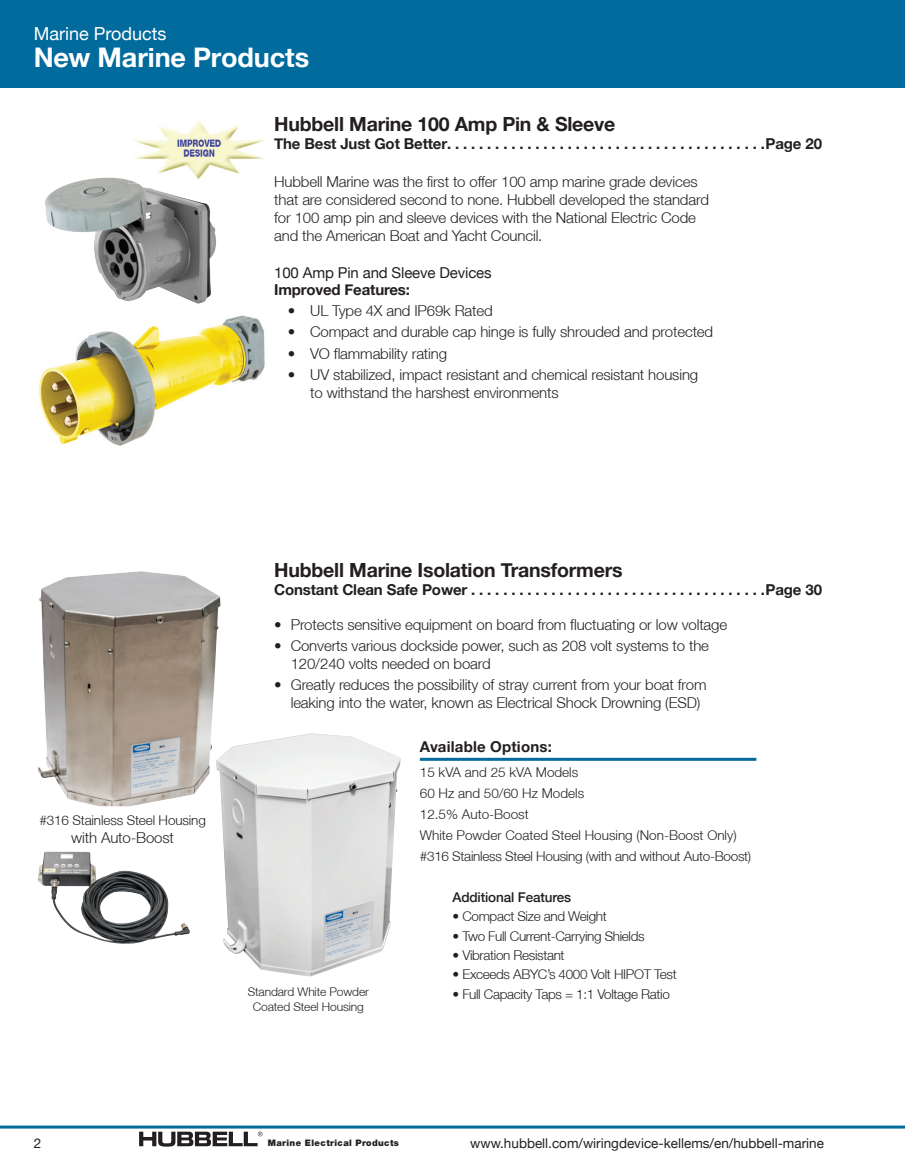
<style>
.page{position:relative;width:905px;height:1175px;background:#fff}
.page>*{position:absolute;margin:0;border:0;box-sizing:border-box;transform-origin:0 0}
.t1{font:700 27px "Helvetica Neue";letter-spacing:-.005em;color:#fff}
.t2{font:700 19.5px "Helvetica Neue";letter-spacing:-.01em;color:#231f20}
.t3{font:18px "Helvetica Neue";color:#fff}
.t4{font:300 15px/18px "Helvetica Neue";letter-spacing:-.01em;color:#231f20}
.t5{font:700 15px "Helvetica Neue";letter-spacing:-.01em;color:#231f20}
.t6{font:15px "Helvetica Neue";letter-spacing:-.01em;color:#231f20}
.t7{font:700 15px "Helvetica Neue";letter-spacing:.015em;color:#231f20}
.t8{font:300 13.5px "Helvetica Neue";letter-spacing:-.02em;color:#231f20}
.t9{font:300 13.5px/21px "Helvetica Neue";color:#231f20}
.t10{font:13.5px "Helvetica Neue";color:#231f20}
.t11{font:500 13.5px "Helvetica Neue";letter-spacing:-.01em;color:#231f20}
.t12{font:300 12px "Helvetica Neue";letter-spacing:-.01em;color:#231f20}
.t13{font:900 9px "Helvetica Neue";letter-spacing:.03em;color:#231f20}
</style>
<div class="page">
<div style="left:0;top:0;width:904px;height:88px;background:#006b9c"></div>
<hr style="left:0;top:1125px;width:904px;height:3px;background:#006b9c">
<svg style="left:139px;top:1131px;width:123px;height:15px"></svg>
<img style="left:39px;top:315px;width:226px;height:131px">
<img style="left:45px;top:178px;width:171px;height:126px">
<img style="left:128px;top:120px;width:136px;height:63px">
<svg style="left:128px;top:180px;width:10px;height:3px"></svg>
<img style="left:38px;top:571px;width:182px;height:235px">
<img style="left:38px;top:851px;width:152px;height:92px">
<hr style="left:420px;top:758px;width:336px;height:3px;background:#006b9c">
<img style="left:216px;top:733px;width:184px;height:243px">
<p class="t3" style="left:34px;top:23px;width:134px">Marine Products</p>
<h1 class="t1" style="left:34px;top:41px;width:277px">New Marine Products</h1>
<h2 class="t2" style="left:274px;top:112px;width:343px">Hubbell Marine 100 Amp Pin &amp; Sleeve</h2>
<p class="t5" style="left:274px;top:134px;width:549px">The Best Just Got Better. . . . . . . . . . . . . . . . . . . . . . . . . . . . . . . . . . . . . . . .Page 20</p>
<p class="t4" style="left:274px;top:172px;width:436px">Hubbell Marine was the first to offer 100 amp marine grade devices that are considered second to none. Hubbell developed the standard for 100 amp pin and sleeve devices with the National Electric Code and the American Boat and Yacht Council.</p>
<p class="t6" style="left:274px;top:264px;width:219px">100 Amp Pin and Sleeve Devices</p>
<p class="t5" style="left:274px;top:280px;width:137px">Improved Features:</p>
<p class="t4" style="left:288px;top:301px;width:206px">• UL Type 4X and IP69k Rated</p>
<p class="t4" style="left:288px;top:323px;width:427px">• Compact and durable cap hinge is fully shrouded and protected</p>
<p class="t4" style="left:288px;top:344px;width:161px">• VO flammability rating</p>
<p class="t4" style="left:310px;top:365px;width:389px;text-indent:-22px">• UV stabilized, impact resistant and chemical resistant housing to withstand the harshest environments</p>
<h2 class="t2" style="left:274px;top:558px;width:350px">Hubbell Marine Isolation Transformers</h2>
<p class="t5" style="left:274px;top:580px;width:549px">Constant Clean Safe Power . . . . . . . . . . . . . . . . . . . . . . . . . . . . . . . . . . . . .Page 30</p>
<p class="t4" style="left:274px;top:615px;width:454px">• Protects sensitive equipment on board from fluctuating or low voltage</p>
<p class="t4" style="left:291px;top:636px;width:420px;text-indent:-16px">• Converts various dockside power, such as 208 volt systems to the<br>120/240 volts needed on board</p>
<p class="t4" style="left:291px;top:675px;width:417px;text-indent:-16px">• Greatly reduces the possibility of stray current from your boat from leaking into the water, known as Electrical Shock Drowning (ESD)</p>
<p class="t8" style="left:39px;top:811px;width:168px">#316 Stainless Steel Housing</p>
<p class="t4" style="left:71px;top:828px;width:104px">with Auto-Boost</p>
<p class="t7" style="left:420px;top:737px;width:133px">Available Options:</p>
<p class="t9" style="left:420px;top:761px;width:333px">15 kVA and 25 kVA Models<br>60 Hz and 50/60 Hz Models<br>12.5% Auto-Boost<br>White Powder Coated Steel Housing (Non-Boost Only) #316 Stainless Steel Housing (with and without Auto-Boost)</p>
<p class="t11" style="left:452px;top:889px;width:120px">Additional Features</p>
<p class="t8" style="left:452px;top:908px;width:156px">• Compact Size and Weight</p>
<p class="t8" style="left:452px;top:927px;width:194px">• Two Full Current-Carrying Shields</p>
<p class="t8" style="left:452px;top:947px;width:114px">• Vibration Resistant</p>
<p class="t8" style="left:452px;top:966px;width:226px">• Exceeds ABYC’s 4000 Volt HIPOT Test</p>
<p class="t12" style="left:248px;top:984px;width:123px">Standard White Powder</p>
<p class="t8" style="left:452px;top:985px;width:219px">• Full Capacity Taps = 1:1 Voltage Ratio</p>
<p class="t12" style="left:253px;top:999px;width:112px">Coated Steel Housing</p>
<p class="t10" style="left:34px;top:1135px;width:9px">2</p>
<p class="t13" style="left:268px;top:1137px;width:133px">Marine Electrical Products</p>
<p class="t10" style="left:470px;top:1135px;width:355px">www.hubbell.com/wiringdevice-kellems/en/hubbell-marine</p>
</div>
